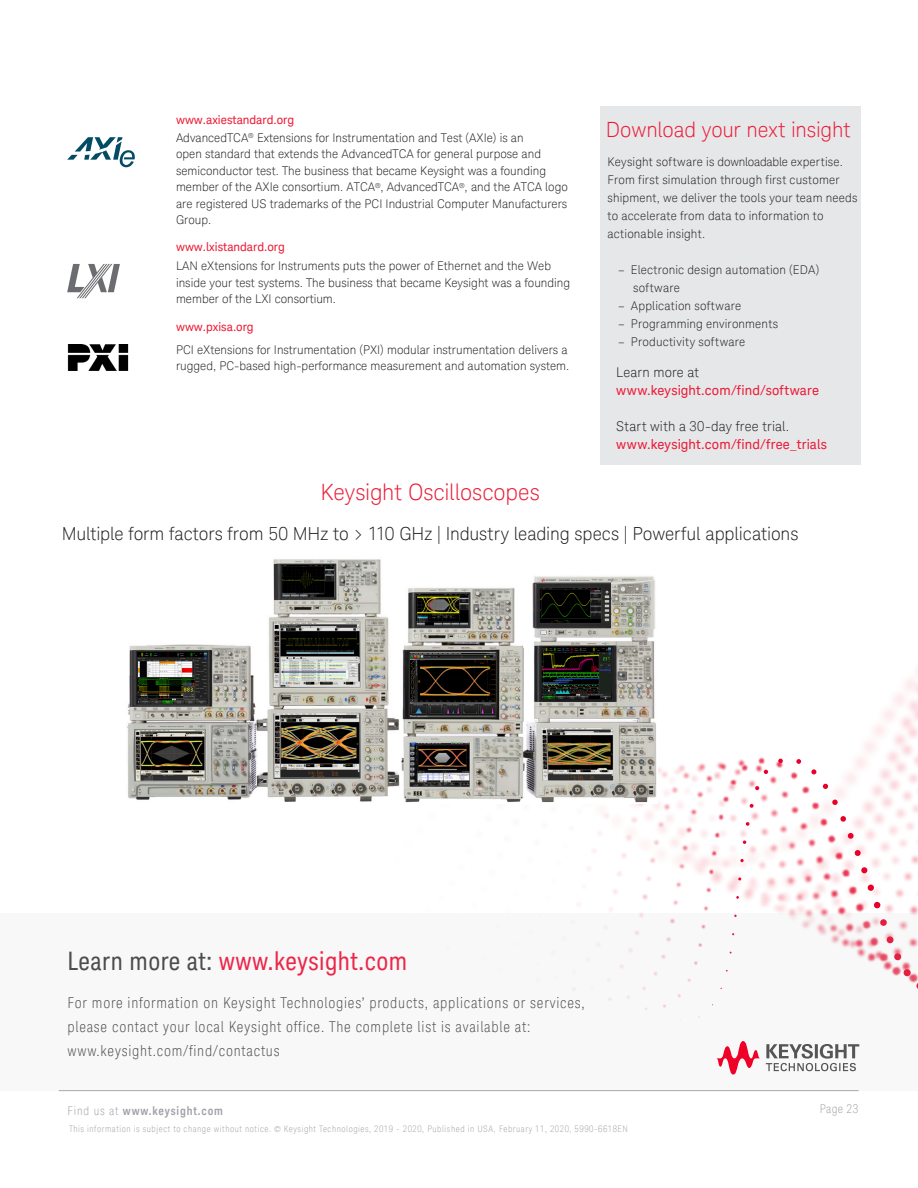
<style>
.page{position:relative;width:918px;height:1188px;background:#fff}
.page>*{position:absolute;margin:0;border:0;box-sizing:border-box;transform-origin:0 0}
.t1{font:25.5px "Keysight Sans Condensed";letter-spacing:.02em;color:#ec2649}
.K_Heading_1{font:300 22.5px "Keysight Sans";letter-spacing:-.005em;color:#ed1a36}
.K_Heading_1-2{font:300 21px "Keysight Sans";letter-spacing:-.01em;color:#ed1a36}
.K_Heading_3{font:300 18px "Keysight Sans";letter-spacing:-.005em;color:#231f20}
.t2{font:300 condensed 15px/24px "Keysight Sans";letter-spacing:.05em;color:#4b4c4d}
.K_Body_Text{font:13.5px "Keysight Sans";letter-spacing:.015em;color:#ed1a36}
.K_Body_Text-2{font:300 13.5px "Keysight Sans";letter-spacing:.015em;color:#231f20}
.K_Boilerplate_Text{font:300 12px/16.5px "Keysight Sans";color:#231f20}
.K_Body_Text-3{font:300 12px/18px "Keysight Sans";letter-spacing:.015em;color:#231f20}
.K_Boilerplate_URLs_B{font:12px "Keysight Sans";color:#ed1a36}
.t3{font:700 12px "Keysight Sans Condensed";letter-spacing:.07em;color:#a4a1a9}
.K_Boilerplate_Text-2{font:300 12px "Keysight Sans";letter-spacing:.02em;color:#231f20}
.t4{font:300 condensed 12px "Keysight Sans";letter-spacing:.03em;color:#a4a1a9}
.t5{font:300 condensed 9px "Keysight Sans";letter-spacing:.06em;color:#a4a1a9}
.s1{color:#4b4c4d}
.s2{font-family:"Keysight Sans";font-weight:300;font-stretch:condensed}
</style>
<div class="page">
<img style="left:578px;top:447px;width:340px;height:467px">
<svg style="left:738px;top:877px;width:3px;height:4px"></svg>
<svg style="left:740px;top:859px;width:4px;height:3px"></svg>
<svg style="left:743px;top:840px;width:3px;height:4px"></svg>
<svg style="left:746px;top:822px;width:4px;height:4px"></svg>
<svg style="left:750px;top:804px;width:4px;height:4px"></svg>
<svg style="left:755px;top:786px;width:4px;height:4px"></svg>
<svg style="left:764px;top:770px;width:4px;height:4px"></svg>
<svg style="left:778px;top:758px;width:5px;height:5px"></svg>
<svg style="left:796px;top:759px;width:5px;height:5px"></svg>
<svg style="left:811px;top:769px;width:6px;height:6px"></svg>
<svg style="left:823px;top:784px;width:5px;height:5px"></svg>
<svg style="left:832px;top:799px;width:6px;height:6px"></svg>
<svg style="left:840px;top:816px;width:6px;height:6px"></svg>
<svg style="left:848px;top:833px;width:6px;height:6px"></svg>
<svg style="left:855px;top:850px;width:6px;height:6px"></svg>
<svg style="left:861px;top:867px;width:7px;height:7px"></svg>
<div style="left:867px;top:884px;width:7px;height:7px;background:#e90029;border-radius:50%"></div>
<svg style="left:874px;top:902px;width:7px;height:7px"></svg>
<div style="left:0;top:914px;width:918px;height:177px;background:#f8f8f8"></div>
<svg style="left:766px;top:1044px;width:93px;height:27px"></svg>
<svg style="left:716px;top:1041px;width:44px;height:34px"></svg>
<img style="left:127px;top:553px;width:531px;height:251px">
<svg style="left:67px;top:137px;width:68px;height:30px"></svg>
<svg style="left:67px;top:264px;width:53px;height:34px"></svg>
<img style="left:67px;top:344px;width:62px;height:26px">
<div style="left:601px;top:106px;width:260px;height:359px;background:#e6e7e9"></div>
<p class="K_Boilerplate_URLs_B" style="left:176px;top:113px;width:120px">www.axiestandard.org</p>
<p class="K_Boilerplate_Text" style="left:176px;top:130px;width:393px">AdvancedTCA<sup>®</sup> Extensions for Instrumentation and Test (AXIe) is an<br>open standard that extends the AdvancedTCA for general purpose and semiconductor test. The business that became Keysight was a founding member of the AXIe consortium. ATCA<sup>®</sup>, AdvancedTCA<sup>®</sup>, and the ATCA logo are registered US trademarks of the PCI Industrial Computer Manufacturers Group.</p>
<p class="K_Boilerplate_URLs_B" style="left:176px;top:239px;width:110px">www.lxistandard.org</p>
<p class="K_Boilerplate_Text" style="left:176px;top:258px;width:396px">LAN eXtensions for Instruments puts the power of Ethernet and the Web inside your test systems. The business that became Keysight was a founding member of the LXI consortium.</p>
<p class="K_Boilerplate_URLs_B" style="left:176px;top:320px;width:79px">www.pxisa.org</p>
<p class="K_Boilerplate_Text" style="left:176px;top:341px;width:395px">PCI eXtensions for Instrumentation (PXI) modular instrumentation delivers a rugged, PC-based high-performance measurement and automation system.</p>
<p class="K_Heading_1-2" style="left:606px;top:118px;width:246px">Download your next insight</p>
<p class="K_Body_Text-3" style="left:608px;top:153px;width:251px">Keysight software is downloadable expertise.<br>From first simulation through first customer shipment, we deliver the tools your team needs to accelerate from data to information to actionable insight.</p>
<p class="K_Boilerplate_Text" style="left:633px;top:261px;width:188px;line-height:18px;text-indent:-15px">– Electronic design automation (EDA) software</p>
<p class="K_Boilerplate_Text" style="left:618px;top:298px;width:125px">– Application software</p>
<p class="K_Boilerplate_Text" style="left:618px;top:316px;width:161px">– Programming environments</p>
<p class="K_Boilerplate_Text-2" style="left:618px;top:335px;width:129px">– Productivity software</p>
<p class="K_Body_Text-2" style="left:616px;top:364px;width:84px">Learn more at</p>
<p class="K_Body_Text" style="left:616px;top:382px;width:204px">www.keysight.com/find/software</p>
<p class="K_Body_Text-2" style="left:616px;top:418px;width:175px">Start with a 30-day free trial.</p>
<p class="K_Body_Text" style="left:616px;top:436px;width:213px">www.keysight.com/find/free_trials</p>
<p class="K_Heading_1" style="left:320px;top:479px;width:221px">Keysight Oscilloscopes</p>
<p class="K_Heading_3" style="left:62px;top:523px;width:738px">Multiple form factors from 50 MHz to &gt; 110 GHz | Industry leading specs | Powerful applications</p>
<h1 class="t1" style="left:68px;top:946px;width:341px"><span class="s1">Learn more at:</span> www.keysight.com</h1>
<p class="t2" style="left:68px;top:991px;width:519px">For more information on Keysight Technologies’ products, applications or services, please contact your local Keysight office. The complete list is available at: www.keysight.com/find/contactus</p>
<p class="t3" style="left:68px;top:1104px;width:157px"><span class="s2">Find us at</span> www.keysight.com</p>
<p class="t4" style="left:820px;top:1102px;width:40px">Page 23</p>
<p class="t5" style="left:69px;top:1123px;width:560px">This information is subject to change without notice. © Keysight Technologies, 2019 - 2020, Published in USA, February 11, 2020, 5990-6618EN</p>
</div>
